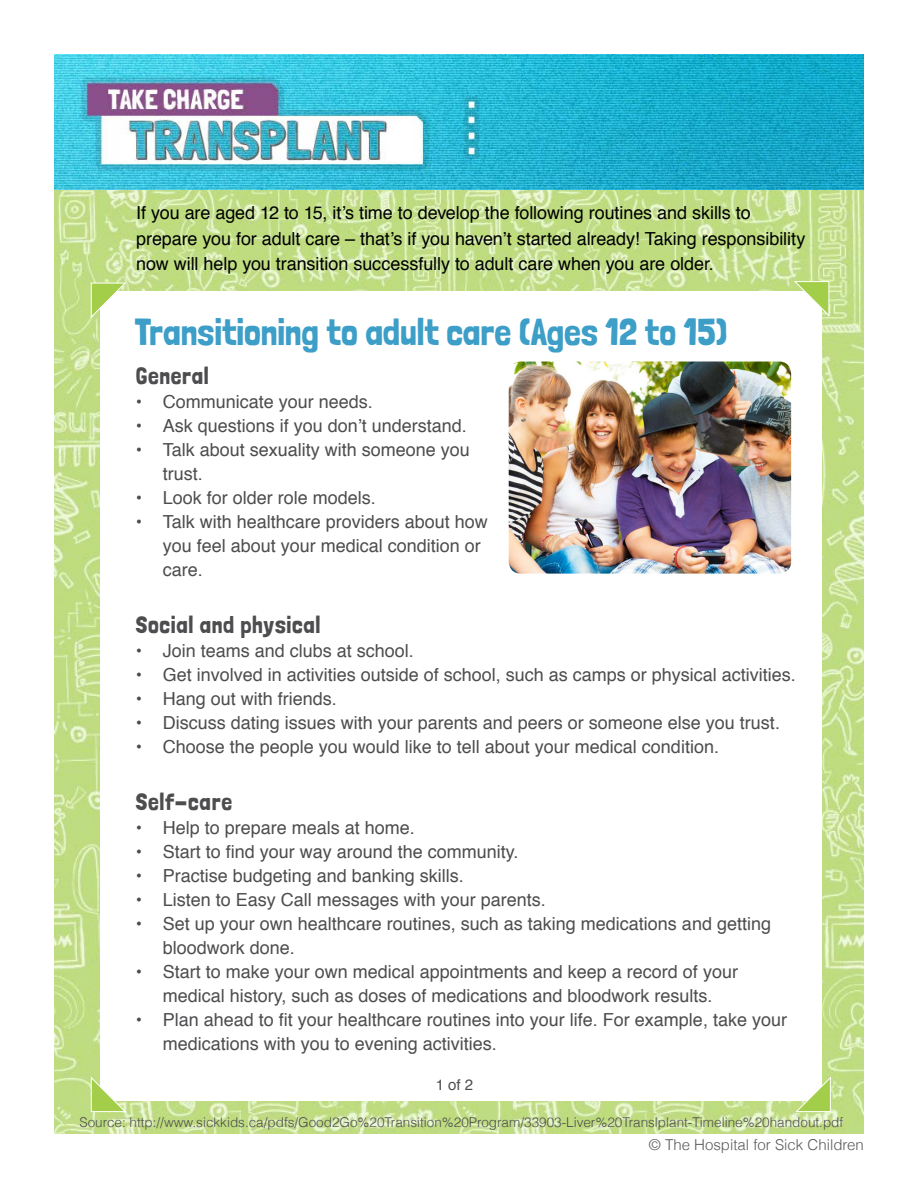
<style>
.page{position:relative;width:918px;height:1188px;background:#fff}
.page>*{position:absolute;margin:0;border:0;box-sizing:border-box;transform-origin:0 0}
.t1{font:37.5px "Londrina Solid";letter-spacing:-.005em;color:#3d9ec8}
.t2{font:24px "Londrina Solid";letter-spacing:.025em;color:#4d4d4f}
.t3{font:18px/24px "Helvetica";color:#4d4d4f}
.t4{font:18px/25.5px "Helvetica";letter-spacing:-.005em;color:#000}
.t5{font:300 15px "Helvetica";color:#58595b}
.t6{font:15px "Helvetica";color:#4d4d4f}
.t7{font:300 13.5px "Helvetica";color:#4d4d4f}
</style>
<div class="page">
<img style="left:54px;top:189px;width:810px;height:945px">
<div style="left:100px;top:291px;width:722px;height:810px;background:#fff"></div>
<img style="left:54px;top:54px;width:810px;height:135px">
<img style="left:509px;top:362px;width:282px;height:212px">
<svg style="left:793px;top:281px;width:37px;height:36px"></svg>
<svg style="left:90px;top:1077px;width:37px;height:35px"></svg>
<svg style="left:91px;top:282px;width:35px;height:37px"></svg>
<svg style="left:795px;top:1076px;width:36px;height:37px"></svg>
<p class="t4" style="left:136px;top:200px;width:671px">If you are aged 12 to 15, it’s time to develop the following routines and skills to prepare you for adult care – that’s if you haven’t started already! Taking responsibility now will help you transition successfully to adult care when you are older.</p>
<h1 class="t1" style="left:135px;top:310px;width:594px">Transitioning to adult care (Ages 12 to 15)</h1>
<h2 class="t2" style="left:136px;top:362px;width:75px">General</h2>
<p class="t3" style="left:136px;top:391px;width:239px">• Communicate your needs.</p>
<p class="t3" style="left:136px;top:415px;width:333px">• Ask questions if you don’t understand.</p>
<p class="t3" style="left:163px;top:439px;width:309px;text-indent:-27px">• Talk about sexuality with someone you trust.</p>
<p class="t3" style="left:136px;top:486px;width:242px">• Look for older role models.</p>
<p class="t3" style="left:163px;top:510px;width:327px;text-indent:-27px">• Talk with healthcare providers about how you feel about your medical condition or care.</p>
<h2 class="t2" style="left:136px;top:611px;width:186px">Social and physical</h2>
<p class="t3" style="left:136px;top:640px;width:280px">• Join teams and clubs at school.</p>
<p class="t3" style="left:136px;top:664px;width:662px">• Get involved in activities outside of school, such as camps or physical activities.</p>
<p class="t3" style="left:136px;top:688px;width:203px">• Hang out with friends.</p>
<p class="t3" style="left:136px;top:712px;width:646px">• Discuss dating issues with your parents and peers or someone else you trust.</p>
<p class="t3" style="left:136px;top:735px;width:585px">• Choose the people you would like to tell about your medical condition.</p>
<h2 class="t2" style="left:136px;top:788px;width:98px">Self-care</h2>
<p class="t3" style="left:136px;top:817px;width:281px">• Help to prepare meals at home.</p>
<p class="t3" style="left:136px;top:841px;width:384px">• Start to find your way around the community.</p>
<p class="t3" style="left:136px;top:865px;width:330px">• Practise budgeting and banking skills.</p>
<p class="t3" style="left:136px;top:889px;width:412px">• Listen to Easy Call messages with your parents.</p>
<p class="t3" style="left:163px;top:912px;width:610px;text-indent:-27px">• Set up your own healthcare routines, such as taking medications and getting bloodwork done.</p>
<p class="t3" style="left:136px;top:960px;width:604px;text-align:center">• Start to make your own medical appointments and keep a record of your medical history, such as doses of medications and bloodwork results.</p>
<p class="t3" style="left:163px;top:1008px;width:626px;text-indent:-27px">• Plan ahead to fit your healthcare routines into your life. For example, take your medications with you to evening activities.</p>
<p class="t6" style="left:436px;top:1073px;width:39px">1 of 2</p>
<p class="t7" style="left:80px;top:1114px;width:765px">Source: http://www.sickkids.ca/pdfs/Good2Go%20Transition%20Program/33903-Liver%20Translplant-Timeline%20handout.pdf</p>
<p class="t5" style="left:649px;top:1135px;width:217px">© The Hospital for Sick Children</p>
</div>
